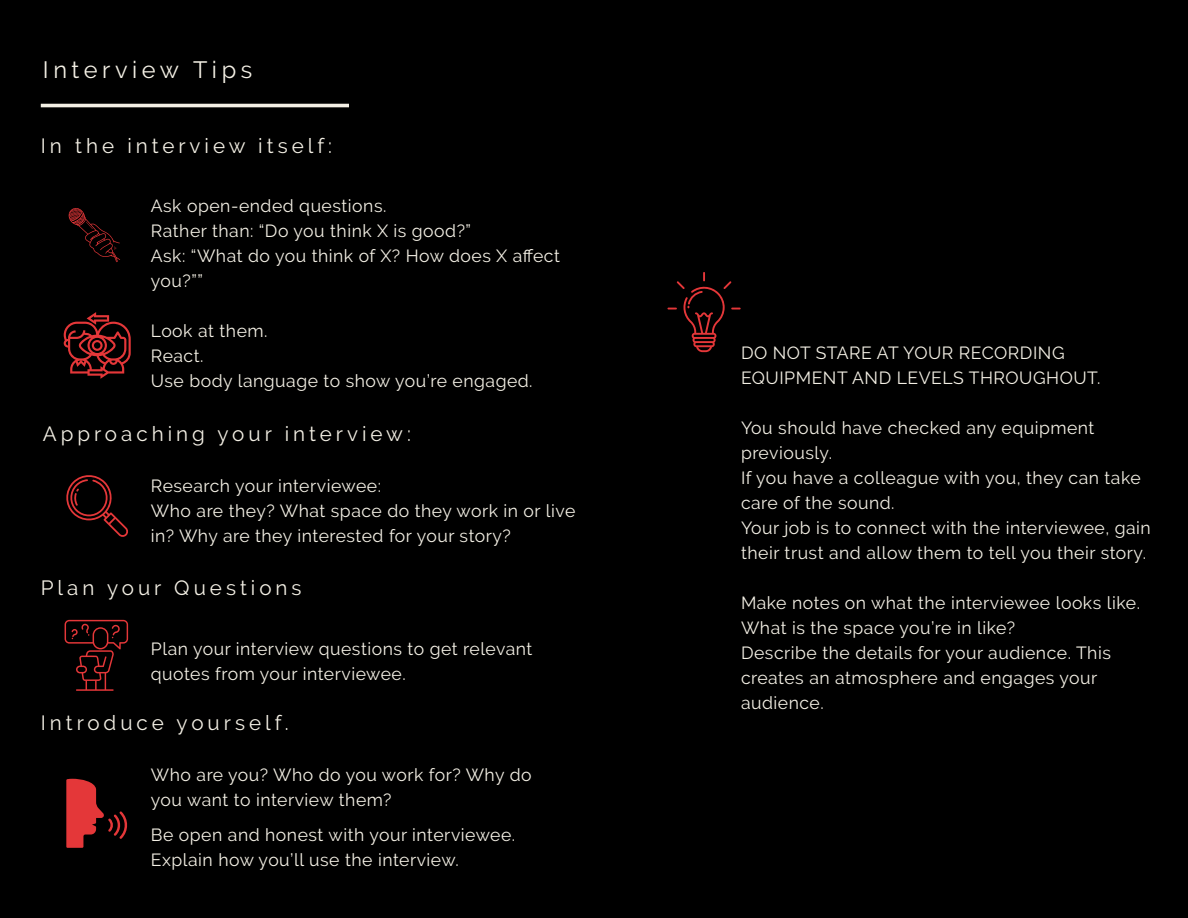
<style>
.page{position:relative;width:1188px;height:918px;background:#000}
.page>*{position:absolute;margin:0;border:0;box-sizing:border-box;transform-origin:0 0}
.t1{font:23.55px "Raleway";letter-spacing:.195em;color:#f4f0e5}
.t2{font:20.55px "Raleway";letter-spacing:.195em;color:#f4f0e5}
.t3{font:17.55px/25px "Raleway";letter-spacing:.03em;color:#f4f0e5}
</style>
<div class="page">
<hr style="left:41px;top:104px;width:308px;height:3px;background:#f4f0e5">
<svg style="left:68px;top:208px;width:52px;height:54px"></svg>
<svg style="left:64px;top:312px;width:67px;height:67px"></svg>
<svg style="left:66px;top:475px;width:62px;height:62px"></svg>
<svg style="left:65px;top:620px;width:63px;height:71px"></svg>
<svg style="left:66px;top:779px;width:62px;height:69px"></svg>
<svg style="left:668px;top:272px;width:73px;height:80px"></svg>
<h1 class="t1" style="left:43px;top:56px;width:211px">Interview Tips</h1>
<p class="t2" style="left:41px;top:134px;width:293px">In the interview itself:</p>
<p class="t3" style="left:151px;top:194px;width:410px">Ask open-ended questions.<br>Rather than: “Do you think X is good?”<br>Ask: “What do you think of X? How does X affect you?””</p>
<p class="t3" style="left:151px;top:318px;width:383px">Look at them.<br>React.<br>Use body language to show you’re engaged.</p>
<p class="t2" style="left:43px;top:422px;width:369px">Approaching your interview:</p>
<p class="t3" style="left:151px;top:474px;width:426px">Research your interviewee:<br>Who are they? What space do they work in or live in? Why are they interested for your story?</p>
<p class="t2" style="left:41px;top:575px;width:262px">Plan your Questions</p>
<p class="t3" style="left:151px;top:636px;width:383px">Plan your interview questions to get relevant quotes from your interviewee.</p>
<p class="t2" style="left:41px;top:711px;width:250px">Introduce yourself.</p>
<p class="t3" style="left:151px;top:762px;width:382px">Who are you? Who do you work for? Why do you want to interview them?</p>
<p class="t3" style="left:151px;top:822px;width:366px">Be open and honest with your interviewee.<br>Explain how you’ll use the interview.</p>
<p class="t3" style="left:741px;top:341px;width:361px">DO NOT STARE AT YOUR RECORDING<br>EQUIPMENT AND LEVELS THROUGHOUT.</p>
<p class="t3" style="left:741px;top:415px;width:411px">You should have checked any equipment previously.<br>If you have a colleague with you, they can take care of the sound.<br>Your job is to connect with the interviewee, gain their trust and allow them to tell you their story.</p>
<p class="t3" style="left:741px;top:590px;width:401px">Make notes on what the interviewee looks like.<br>What is the space you’re in like?<br>Describe the details for your audience. This creates an atmosphere and engages your audience.</p>
</div>
